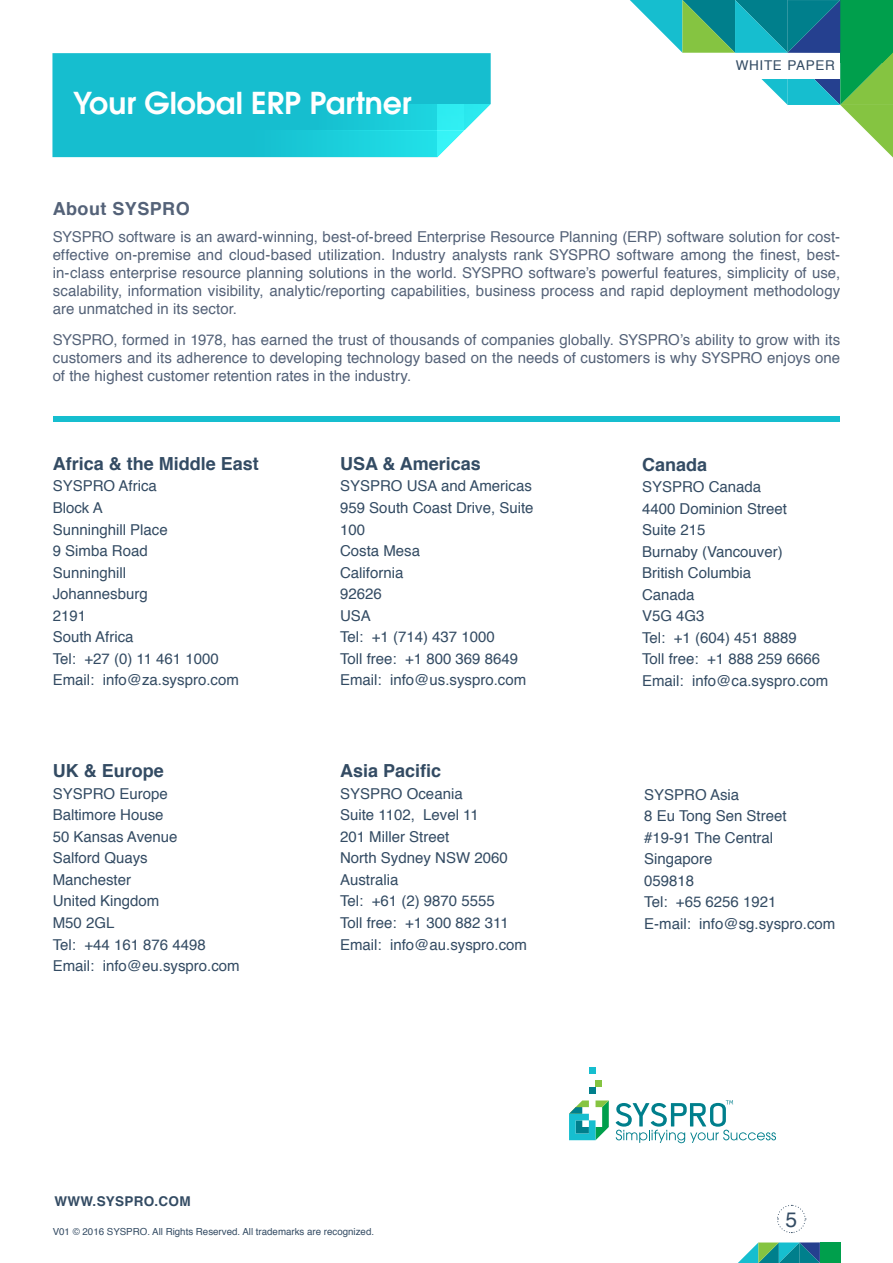
<style>
.page{position:relative;width:893px;height:1263px;background:#fff}
.page>*{position:absolute;margin:0;border:0;box-sizing:border-box;transform-origin:0 0}
.t1{font:600 30px "Avant Garde";color:#fff}
.t2{font:21px "Helvetica";color:#334b63}
.t3{font:700 18px "Helvetica";color:#334b63}
.t4{font:700 18px "Helvetica";letter-spacing:.025em;color:#546278}
.t5{font:15px/21.5px "Helvetica";color:#334b63}
.t6{font:15px/18px "Helvetica";letter-spacing:.005em;color:#546278;text-align:justify}
.t7{font:700 13.5px "Helvetica";letter-spacing:.02em;color:#334b63}
.t8{font:13.5px "Helvetica";letter-spacing:.05em;color:#334b63}
.t9{font:9.75px "Helvetica";color:#334b63}
</style>
<div class="page">
<svg style="left:738px;top:1242px;width:102px;height:21px;background:#35a294"></svg>
<svg style="left:630px;top:0;width:263px;height:157px"></svg>
<div style="left:682px;top:53px;width:158px;height:26px;background:#fff"></div>
<div style="left:53px;top:417px;width:787px;height:5px;background:#16becf"></div>
<div style="left:589px;top:1087px;width:6px;height:7px;background:#007f8c"></div>
<div style="left:595px;top:1080px;width:7px;height:7px;background:#85c441"></div>
<div style="left:589px;top:1067px;width:6px;height:7px;background:#16becf"></div>
<svg style="left:569px;top:1100px;width:40px;height:40px"></svg>
<svg style="left:616px;top:1100px;width:160px;height:43px"></svg>
<div style="left:52px;top:53px;width:439px;height:104px;background:#16becf"></div>
<svg style="left:228px;top:131px;width:263px;height:26px;background:#35d3de"></svg>
<svg style="left:438px;top:131px;width:26px;height:26px"></svg>
<svg style="left:319px;top:104px;width:145px;height:27px;background:#1ed1dd"></svg>
<svg style="left:464px;top:104px;width:27px;height:27px"></svg>
<svg style="left:777px;top:1204px;width:29px;height:29px"></svg>
<h1 class="t1" style="left:73px;top:84px;width:340px">Your Global ERP Partner</h1>
<p class="t8" style="left:736px;top:55px;width:101px">WHITE PAPER</p>
<p class="t4" style="left:53px;top:195px;width:138px">About SYSPRO</p>
<p class="t6" style="left:53px;top:228px;width:789px">SYSPRO software is an award-winning, best-of-breed Enterprise Resource Planning (ERP) software solution for cost&shy;effective on-premise and cloud-based utilization. Industry analysts rank SYSPRO software among the finest, best&shy;in-class enterprise resource planning solutions in the world. SYSPRO software’s powerful features, simplicity of use, scalability, information visibility, analytic/reporting capabilities, business process and rapid deployment methodology are unmatched in its sector.</p>
<p class="t6" style="left:53px;top:331px;width:789px">SYSPRO, formed in 1978, has earned the trust of thousands of companies globally. SYSPRO’s ability to grow with its customers and its adherence to developing technology based on the needs of customers is why SYSPRO enjoys one of the highest customer retention rates in the industry.</p>
<p class="t3" style="left:53px;top:449px;width:208px">Africa &amp; the Middle East</p>
<p class="t5" style="left:53px;top:476px;width:188px">SYSPRO Africa<br>Block A<br>Sunninghill Place<br>9 Simba Road<br>Sunninghill<br>Johannesburg<br>2191<br>South Africa<br>Tel: +27 (0) 11 461 1000<br>Email: info@za.syspro.com</p>
<p class="t3" style="left:340px;top:449px;width:142px">USA &amp; Americas</p>
<p class="t5" style="left:340px;top:476px;width:195px">SYSPRO USA and Americas<br>959 South Coast Drive, Suite<br>100<br>Costa Mesa<br>California<br>92626<br>USA<br>Tel: +1 (714) 437 1000<br>Toll free: +1 800 369 8649<br>Email: info@us.syspro.com</p>
<p class="t3" style="left:642px;top:450px;width:67px">Canada</p>
<p class="t5" style="left:642px;top:477px;width:188px">SYSPRO Canada<br>4400 Dominion Street<br>Suite 215<br>Burnaby (Vancouver)<br>British Columbia<br>Canada<br>V5G 4G3<br>Tel: +1 (604) 451 8889<br>Toll free: +1 888 259 6666<br>Email: info@ca.syspro.com</p>
<p class="t3" style="left:340px;top:756px;width:103px">Asia Pacific</p>
<p class="t5" style="left:340px;top:783px;width:188px">SYSPRO Oceania<br>Suite 1102, Level 11<br>201 Miller Street<br>North Sydney NSW 2060<br>Australia<br>Tel: +61 (2) 9870 5555<br>Toll free: +1 300 882 311<br>Email: info@au.syspro.com</p>
<p class="t3" style="left:53px;top:756px;width:113px">UK &amp; Europe</p>
<p class="t5" style="left:53px;top:783px;width:188px">SYSPRO Europe<br>Baltimore House<br>50 Kansas Avenue<br>Salford Quays<br>Manchester<br>United Kingdom<br>M50 2GL<br>Tel: +44 161 876 4498<br>Email: info@eu.syspro.com</p>
<p class="t5" style="left:644px;top:784px;width:193px">SYSPRO Asia<br>8 Eu Tong Sen Street #19-91 The Central<br>Singapore<br>059818<br>Tel: +65 6256 1921<br>E-mail: info@sg.syspro.com</p>
<p class="t7" style="left:54px;top:1190px;width:138px">WWW.SYSPRO.COM</p>
<p class="t9" style="left:53px;top:1224px;width:323px">V01 © 2016 SYSPRO. All Rights Reserved. All trademarks are recognized.</p>
<h2 class="t2" style="left:785px;top:1203px;width:13px">5</h2>
</div>
